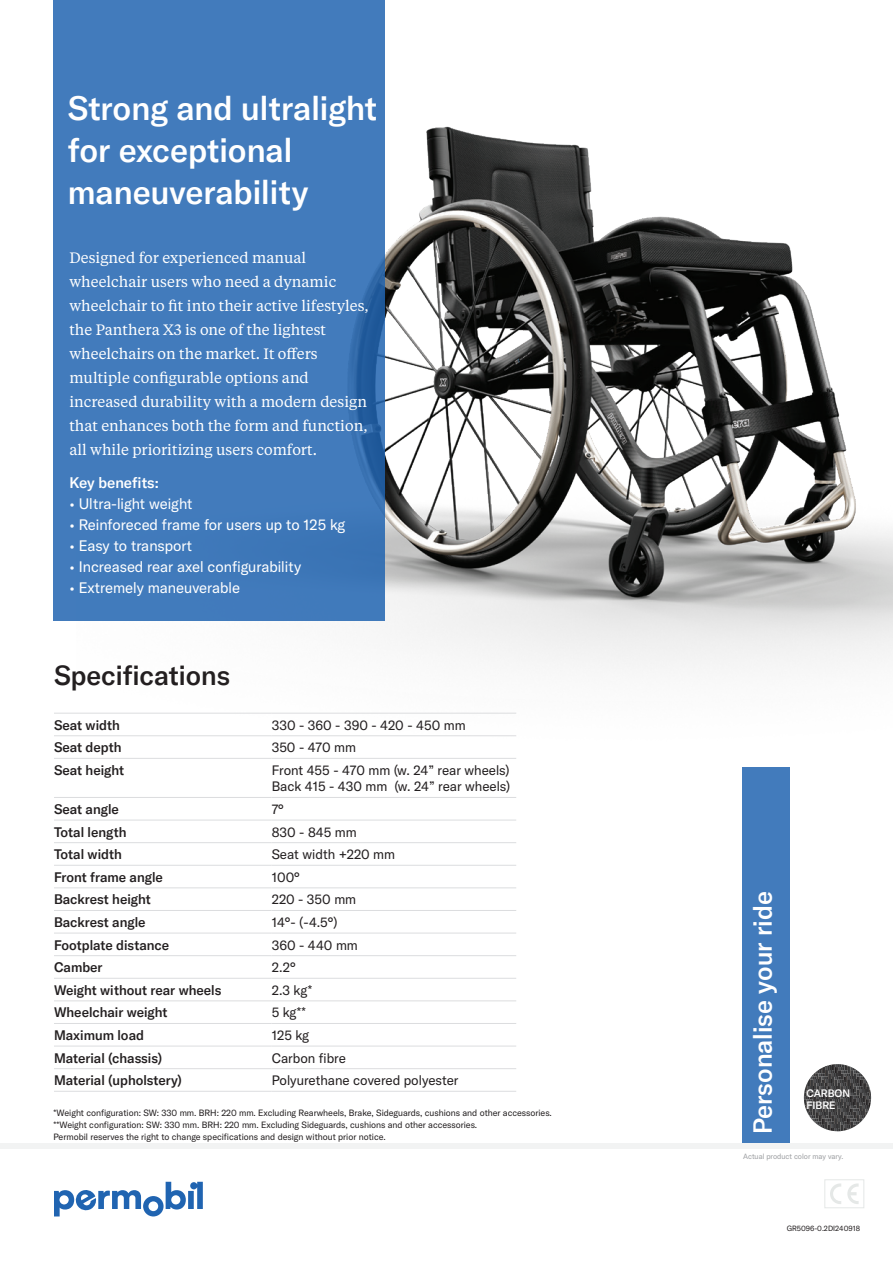
<style>
.page{position:relative;width:893px;height:1263px;background:#fff}
.page>*{position:absolute;margin:0;border:0;box-sizing:border-box;transform-origin:0 0}
.Master_headline{font:500 33px/42px "GT America";color:#fff}
.Sub_headline{font:500 27px "GT America";color:#231f20}
.Headline_white{font:500 25.5px "GT America";color:#fff}
.Intro_text{font:15px/24px "Tiempos Text";color:#fff}
.Bullet_points{font:15px "GT America";color:#fff}
.Intro_text-2{font:500 15px "GT America";color:#fff}
.Table_description{font:500 13.5px "GT America";color:#231f20}
.Table_measurement{font:13.5px "GT America";color:#231f20}
.Color_name{font:500 10.5px "GT America";color:#fff}
.Fine_print{font:9px "GT America";color:#231f20}
.Fine_print-2{font:7.5px "GT America";color:#9d9fa2}
.t1{font:7.5px "GT America";color:#231f20}
</style>
<div class="page">
<img style="left:77px;top:126px;width:816px;height:611px">
<div style="left:0;top:1143px;width:893px;height:5px;background:#f2f3f3"></div>
<hr style="left:54px;top:713px;width:218px;height:1px;background:#dcdddf">
<hr style="left:54px;top:735px;width:218px;height:1px;background:#dcdddf">
<hr style="left:54px;top:758px;width:218px;height:1px;background:#dcdddf">
<hr style="left:54px;top:797px;width:218px;height:1px;background:#dcdddf">
<hr style="left:54px;top:820px;width:218px;height:1px;background:#dcdddf">
<hr style="left:272px;top:820px;width:244px;height:1px;background:#dcdddf">
<hr style="left:54px;top:842px;width:218px;height:1px;background:#dcdddf">
<hr style="left:272px;top:842px;width:244px;height:1px;background:#dcdddf">
<hr style="left:54px;top:865px;width:218px;height:1px;background:#dcdddf">
<hr style="left:272px;top:865px;width:244px;height:1px;background:#dcdddf">
<hr style="left:54px;top:887px;width:218px;height:1px;background:#dcdddf">
<hr style="left:272px;top:887px;width:244px;height:1px;background:#dcdddf">
<hr style="left:54px;top:910px;width:218px;height:1px;background:#dcdddf">
<hr style="left:272px;top:910px;width:244px;height:1px;background:#dcdddf">
<hr style="left:54px;top:933px;width:218px;height:1px;background:#dcdddf">
<hr style="left:272px;top:933px;width:244px;height:1px;background:#dcdddf">
<hr style="left:54px;top:955px;width:218px;height:1px;background:#dcdddf">
<hr style="left:272px;top:955px;width:244px;height:1px;background:#dcdddf">
<hr style="left:54px;top:978px;width:218px;height:1px;background:#dcdddf">
<hr style="left:272px;top:978px;width:244px;height:1px;background:#dcdddf">
<hr style="left:54px;top:1000px;width:218px;height:1px;background:#dcdddf">
<hr style="left:272px;top:1000px;width:244px;height:1px;background:#dcdddf">
<hr style="left:54px;top:1023px;width:218px;height:1px;background:#dcdddf">
<hr style="left:272px;top:1023px;width:244px;height:1px;background:#dcdddf">
<hr style="left:54px;top:1046px;width:218px;height:1px;background:#dcdddf">
<hr style="left:272px;top:1046px;width:244px;height:1px;background:#dcdddf">
<hr style="left:54px;top:1068px;width:218px;height:1px;background:#dcdddf">
<hr style="left:272px;top:1068px;width:244px;height:1px;background:#dcdddf">
<hr style="left:54px;top:1091px;width:218px;height:1px;background:#dcdddf">
<hr style="left:272px;top:1091px;width:244px;height:1px;background:#dcdddf">
<hr style="left:272px;top:713px;width:244px;height:1px;background:#dcdddf">
<hr style="left:272px;top:735px;width:244px;height:1px;background:#dcdddf">
<hr style="left:272px;top:758px;width:244px;height:1px;background:#dcdddf">
<hr style="left:272px;top:797px;width:244px;height:1px;background:#dcdddf">
<svg style="left:54px;top:1182px;width:149px;height:34px"></svg>
<div style="left:53px;top:0;width:332px;height:621px;background:#427bbc"></div>
<svg style="left:830px;top:1183px;width:11px;height:21px"></svg>
<svg style="left:847px;top:1183px;width:12px;height:21px"></svg>
<div style="left:825px;top:1179px;width:39px;height:29px;border:1px solid #e5e8e7"></div>
<div style="left:742px;top:767px;width:48px;height:376px;background:#427bbc"></div>
<svg style="left:804px;top:1064px;width:67px;height:68px"></svg>
<p class="Master_headline" style="left:68px;top:87px;width:311px">Strong and ultralight for exceptional maneuverability</p>
<p class="Intro_text" style="left:69px;top:245px;width:301px">Designed for experienced manual wheelchair users who need a dynamic wheelchair to fit into their active lifestyles, the Panthera X3 is one of the lightest wheelchairs on the market. It offers multiple configurable options and increased durability with a modern design that enhances both the form and function, all while prioritizing users comfort.</p>
<p class="Intro_text-2" style="left:69px;top:473px;width:91px">Key benefits:</p>
<p class="Bullet_points" style="left:69px;top:495px;width:124px">• Ultra-light weight</p>
<p class="Bullet_points" style="left:69px;top:516px;width:277px">• Reinforeced frame for users up to 125 kg</p>
<p class="Bullet_points" style="left:69px;top:537px;width:124px">• Easy to transport</p>
<p class="Bullet_points" style="left:69px;top:558px;width:233px">• Increased rear axel configurability</p>
<p class="Bullet_points" style="left:69px;top:579px;width:172px">• Extremely maneuverable</p>
<p class="Sub_headline" style="left:54px;top:659px;width:177px">Specifications</p>
<p class="Table_description" style="left:54px;top:717px;width:68px">Seat width</p>
<p class="Table_measurement" style="left:272px;top:717px;width:195px">330 - 360 - 390 - 420 - 450 mm</p>
<p class="Table_description" style="left:54px;top:739px;width:69px">Seat depth</p>
<p class="Table_measurement" style="left:272px;top:740px;width:86px">350 - 470 mm</p>
<p class="Table_description" style="left:54px;top:762px;width:72px">Seat height</p>
<p class="Table_measurement" style="left:272px;top:762px;width:239px">Front 455 - 470 mm (w. 24” rear wheels)</p>
<p class="Table_measurement" style="left:272px;top:779px;width:240px">Back 415 - 430 mm (w. 24” rear wheels)</p>
<p class="Table_description" style="left:54px;top:801px;width:66px">Seat angle</p>
<p class="Table_measurement" style="left:272px;top:801px;width:14px">7°</p>
<p class="Table_description" style="left:54px;top:824px;width:74px">Total length</p>
<p class="Table_measurement" style="left:272px;top:824px;width:87px">830 - 845 mm</p>
<p class="Table_description" style="left:54px;top:846px;width:69px">Total width</p>
<p class="Table_measurement" style="left:272px;top:846px;width:125px">Seat width +220 mm</p>
<p class="Table_description" style="left:54px;top:869px;width:110px">Front frame angle</p>
<p class="Table_measurement" style="left:272px;top:869px;width:30px">100°</p>
<p class="Table_description" style="left:54px;top:891px;width:98px">Backrest height</p>
<p class="Table_measurement" style="left:272px;top:892px;width:86px">220 - 350 mm</p>
<p class="Table_description" style="left:54px;top:914px;width:93px">Backrest angle</p>
<p class="Table_measurement" style="left:272px;top:914px;width:67px">14°- (-4.5°)</p>
<p class="Table_description" style="left:54px;top:937px;width:117px">Footplate distance</p>
<p class="Table_measurement" style="left:272px;top:937px;width:88px">360 - 440 mm</p>
<p class="Table_description" style="left:54px;top:959px;width:50px">Camber</p>
<p class="Table_measurement" style="left:272px;top:959px;width:25px">2.2°</p>
<p class="Table_description" style="left:54px;top:982px;width:169px">Weight without rear wheels</p>
<p class="Table_measurement" style="left:272px;top:982px;width:42px">2.3 kg*</p>
<p class="Table_description" style="left:54px;top:1004px;width:115px">Wheelchair weight</p>
<p class="Table_measurement" style="left:272px;top:1005px;width:36px">5 kg**</p>
<p class="Table_description" style="left:54px;top:1027px;width:91px">Maximum load</p>
<p class="Table_measurement" style="left:272px;top:1027px;width:39px">125 kg</p>
<p class="Table_description" style="left:54px;top:1050px;width:110px">Material (chassis)</p>
<p class="Table_measurement" style="left:272px;top:1050px;width:76px">Carbon fibre</p>
<p class="Table_description" style="left:54px;top:1072px;width:129px">Material (upholstery)</p>
<p class="Table_measurement" style="left:272px;top:1072px;width:188px">Polyurethane covered polyester</p>
<p class="Fine_print" style="left:53px;top:1107px;width:500px">*Weight configuration: SW: 330 mm. BRH: 220 mm. Excluding Rearwheels, Brake, Sideguards, cushions and other accessories.</p>
<p class="Fine_print" style="left:53px;top:1119px;width:425px">**Weight configuration: SW: 330 mm. BRH: 220 mm. Excluding Sideguards, cushions and other accessories.</p>
<p class="Fine_print" style="left:53px;top:1131px;width:334px">Permobil reserves the right to change specifications and design without prior notice.</p>
<p class="Headline_white" style="left:747px;top:1134px;width:244px;rotate:-90deg">Personalise your ride</p>
<p class="Color_name" style="left:806px;top:1086px;width:45px">CARBON</p>
<p class="Color_name" style="left:806px;top:1099px;width:30px">FIBRE</p>
<p class="Fine_print-2" style="left:743px;top:1152px;width:102px">Actual product color may vary.</p>
<p class="t1" style="left:787px;top:1223px;width:75px">GR5096-0.2DI240918</p>
</div>
